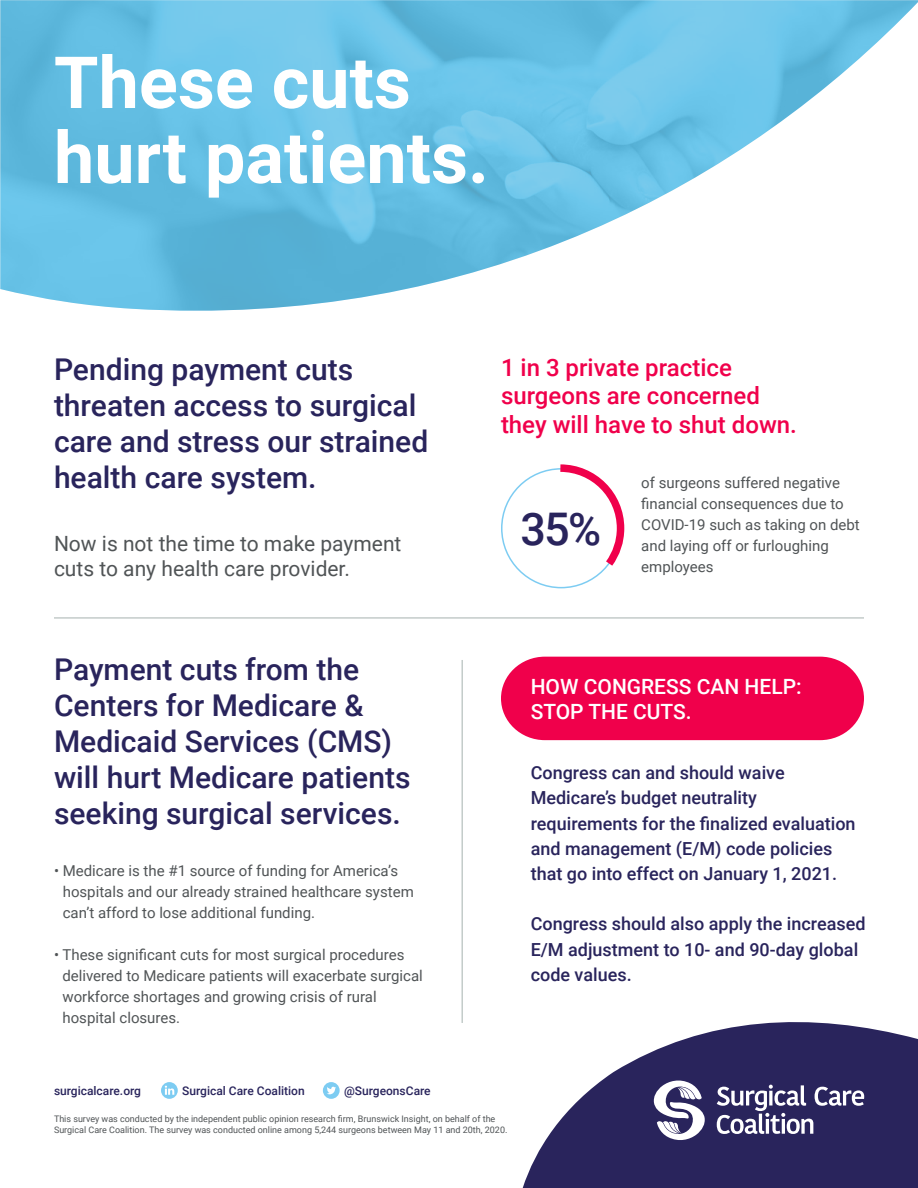
<style>
.page{position:relative;width:918px;height:1188px;background:#fff}
.page>*{position:absolute;margin:0;border:0;box-sizing:border-box;transform-origin:0 0}
.t1{font:700 72px/75px "Roboto";color:#fff}
.t2{font:500 45px "Roboto";color:#29245c}
.t3{font:500 30px/36px "Roboto";color:#29245c}
.Paragraph{font:500 24px/28.8px "Roboto";color:#f0004b}
.Paragraph_Style_1{font:21px/25.2px "Roboto";color:#505456}
.Paragraph-2{font:500 21px/25.2px "Roboto";color:#fff}
.Paragraph_Style_1-2{font:500 18px/25.2px "Roboto";color:#29245c}
.Paragraph_Style_1-3{font:15px/21px "Roboto";color:#505456}
.Paragraph-3{font:500 12px "Roboto";color:#29245c}
.Paragraph-4{font:9px/10.8px "Roboto";color:#505456}
</style>
<div class="page">
<div style="left:501px;top:657px;width:363px;height:83px;background:#f0004b"></div>
<img style="left:0;top:0;width:918px;height:311px">
<hr style="left:54px;top:618px;width:810px;height:1px;background:#a6b2af">
<hr style="left:462px;top:660px;width:1px;height:363px;background:#a6b2af">
<svg style="left:553px;top:464px;width:72px;height:110px"></svg>
<svg style="left:523px;top:1022px;width:395px;height:166px;fill:#29245c"></svg>
<svg style="left:717px;top:1085px;width:147px;height:49px"></svg>
<svg style="left:654px;top:1081px;width:52px;height:59px"></svg>
<svg style="left:161px;top:1082px;width:17px;height:17px"></svg>
<svg style="left:323px;top:1082px;width:17px;height:17px"></svg>
<p class="t1" style="left:54px;top:42px;width:436px">These cuts hurt patients.</p>
<p class="t3" style="left:54px;top:350px;width:376px">Pending payment cuts threaten access to surgical care and stress our strained health care system.</p>
<p class="Paragraph_Style_1" style="left:54px;top:530px;width:349px">Now is not the time to make payment cuts to any health care provider.</p>
<p class="t3" style="left:54px;top:650px;width:358px">Payment cuts from the<br>Centers for Medicare &amp;<br>Medicaid Services (CMS) will hurt Medicare patients seeking surgical services.</p>
<p class="Paragraph_Style_1-3" style="left:63px;top:860px;width:353px;text-indent:-9px">• Medicare is the #1 source of funding for America’s hospitals and our already strained healthcare system can’t afford to lose additional funding.</p>
<p class="Paragraph_Style_1-3" style="left:62px;top:944px;width:362px;text-indent:-8px">• These significant cuts for most surgical procedures delivered to Medicare patients will exacerbate surgical workforce shortages and growing crisis of rural hospital closures.</p>
<p class="Paragraph-3" style="left:54px;top:1082px;width:89px">surgicalcare.org</p>
<p class="Paragraph-3" style="left:182px;top:1082px;width:124px">Surgical Care Coalition</p>
<p class="Paragraph-3" style="left:344px;top:1082px;width:88px">@SurgeonsCare</p>
<p class="Paragraph" style="left:501px;top:352px;width:297px">1 in 3 private practice surgeons are concerned they will have to shut down.</p>
<p class="t2" style="left:520px;top:498px;width:82px">35%</p>
<p class="Paragraph_Style_1-3" style="left:641px;top:471px;width:220px">of surgeons suffered negative financial consequences due to<br>COVID-19 such as taking on debt and laying off or furloughing employees</p>
<p class="Paragraph-2" style="left:531px;top:673px;width:273px">HOW CONGRESS CAN HELP:<br>STOP THE CUTS.</p>
<p class="Paragraph_Style_1-2" style="left:531px;top:760px;width:326px">Congress can and should waive Medicare’s budget neutrality requirements for the finalized evaluation and management (E/M) code policies that go into effect on January 1, 2021.</p>
<p class="Paragraph_Style_1-2" style="left:531px;top:911px;width:336px">Congress should also apply the increased<br>E/M adjustment to 10- and 90-day global code values.</p>
<p class="Paragraph-4" style="left:54px;top:1114px;width:455px">This survey was conducted by the independent public opinion research firm, Brunswick Insight, on behalf of the<br>Surgical Care Coalition. The survey was conducted online among 5,244 surgeons between May 11 and 20th, 2020.</p>
</div>
